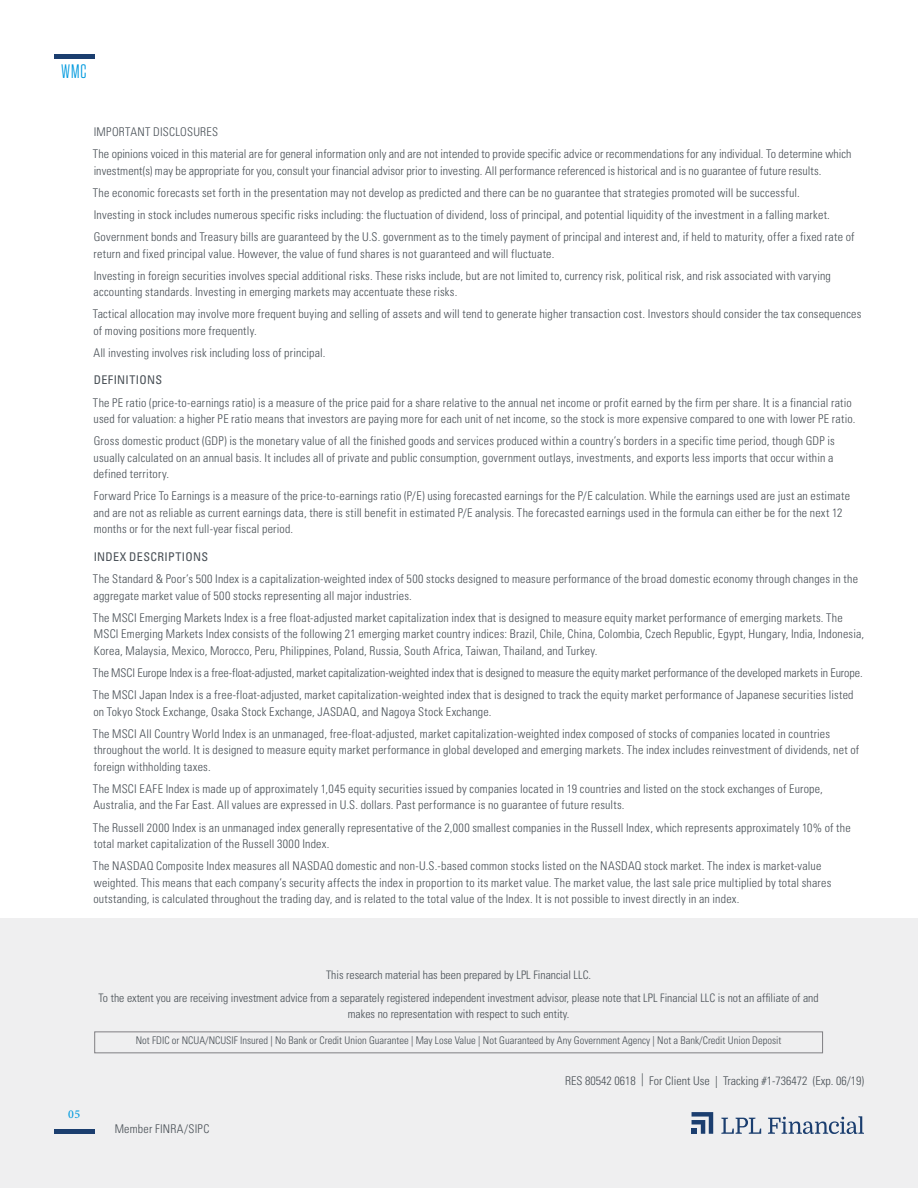
<style>
.page{position:relative;width:918px;height:1188px;background:#fff}
.page>*{position:absolute;margin:0;border:0;box-sizing:border-box;transform-origin:0 0}
.t1{font:19.5px "Tungsten Narrow";color:#009ade}
.t2{font:300 condensed 12px/16.5px "Univers LT Std";letter-spacing:.015em;color:#484f55}
.t3{font:condensed 12px "Univers LT Std";letter-spacing:.025em;color:#484f55}
.t4{font:500 12px "Minion Pro";color:#009ade}
.t5{font:300 condensed 11.7px/22.8px "Univers LT Std";color:#484f55;text-align:center}
.t6{font:300 condensed 10.5px "Univers LT Std";color:#484f55}
.s1{font-size:12.9px}
</style>
<div class="page">
<div style="left:0;top:918px;width:918px;height:270px;background:#efeff0"></div>
<div style="left:94px;top:1031px;width:729px;height:22px;border:1px solid #807f83"></div>
<hr style="left:54px;top:1130px;width:40px;height:4px;background:#1b3e6f">
<hr style="left:54px;top:54px;width:40px;height:4px;background:#1b3e6f">
<svg style="left:692px;top:1112px;width:21px;height:22px"></svg>
<svg style="left:721px;top:1118px;width:40px;height:16px"></svg>
<svg style="left:768px;top:1116px;width:96px;height:18px"></svg>
<h1 class="t1" style="left:61px;top:62px;width:27px">WMC</h1>
<p class="t2" style="left:93px;top:121px;width:760px;line-height:22.2px">IMPORTANT DISCLOSURES<br>The opinions voiced in this material are for general information only and are not intended to provide specific advice or recommendations for any individual. To determine which</p>
<p class="t2" style="left:93px;top:159px;width:763px;line-height:22.2px">investment(s) may be appropriate for you, consult your financial advisor prior to investing. All performance referenced is historical and is no guarantee of future results.<br>The economic forecasts set forth in the presentation may not develop as predicted and there can be no guarantee that strategies promoted will be successful.<br>Investing in stock includes numerous specific risks including: the fluctuation of dividend, loss of principal, and potential liquidity of the investment in a falling market.<br>Government bonds and Treasury bills are guaranteed by the U.S. government as to the timely payment of principal and interest and, if held to maturity, offer a fixed rate of</p>
<p class="t2" style="left:94px;top:242px;width:739px;line-height:22.2px">return and fixed principal value. However, the value of fund shares is not guaranteed and will fluctuate.<br>Investing in foreign securities involves special additional risks. These risks include, but are not limited to, currency risk, political risk, and risk associated with varying</p>
<p class="t2" style="left:93px;top:281px;width:770px;line-height:22.2px">accounting standards. Investing in emerging markets may accentuate these risks.<br>Tactical allocation may involve more frequent buying and selling of assets and will tend to generate higher transaction cost. Investors should consider the tax consequences</p>
<p class="t2" style="left:93px;top:320px;width:234px;line-height:22.2px">of moving positions more frequently.<br>All investing involves risk including loss of principal.</p>
<p class="t3" style="left:94px;top:373px;width:70px">DEFINITIONS</p>
<p class="t2" style="left:93px;top:394px;width:764px">The PE ratio (price-to-earnings ratio) is a measure of the price paid for a share relative to the annual net income or profit earned by the firm per share. It is a financial ratio used for valuation: a higher PE ratio means that investors are paying more for each unit of net income, so the stock is more expensive compared to one with lower PE ratio.</p>
<p class="t2" style="left:93px;top:433px;width:743px">Gross domestic product (GDP) is the monetary value of all the finished goods and services produced within a country’s borders in a specific time period, though GDP is usually calculated on an annual basis. It includes all of private and public consumption, government outlays, investments, and exports less imports that occur within a defined territory.</p>
<p class="t2" style="left:94px;top:488px;width:758px">Forward Price To Earnings is a measure of the price-to-earnings ratio (P/E) using forecasted earnings for the P/E calculation. While the earnings used are just an estimate and are not as reliable as current earnings data, there is still benefit in estimated P/E analysis. The forecasted earnings used in the formula can either be for the next 12 months or for the next full-year fiscal period.</p>
<p class="t3" style="left:94px;top:549px;width:116px">INDEX DESCRIPTIONS</p>
<p class="t2" style="left:93px;top:571px;width:767px">The Standard &amp; Poor’s 500 Index is a capitalization-weighted index of 500 stocks designed to measure performance of the broad domestic economy through changes in the aggregate market value of 500 stocks representing all major industries.</p>
<p class="t2" style="left:93px;top:609px;width:773px">The MSCI Emerging Markets Index is a free float-adjusted market capitalization index that is designed to measure equity market performance of emerging markets. The<br>MSCI Emerging Markets Index consists of the following 21 emerging market country indices: Brazil, Chile, China, Colombia, Czech Republic, Egypt, Hungary, India, Indonesia,<br>Korea, Malaysia, Mexico, Morocco, Peru, Philippines, Poland, Russia, South Africa, Taiwan, Thailand, and Turkey.</p>
<p class="t2" style="left:93px;top:662px;width:771px;line-height:22.2px">The MSCI Europe Index is a free-float-adjusted, market capitalization-weighted index that is designed to measure the equity market performance of the developed markets in Europe.<br>The MSCI Japan Index is a free-float-adjusted, market capitalization-weighted index that is designed to track the equity market performance of Japanese securities listed</p>
<p class="t2" style="left:93px;top:700px;width:739px;line-height:22.2px">on Tokyo Stock Exchange, Osaka Stock Exchange, JASDAQ, and Nagoya Stock Exchange.<br>The MSCI All Country World Index is an unmanaged, free-float-adjusted, market capitalization-weighted index composed of stocks of companies located in countries</p>
<p class="t2" style="left:94px;top:742px;width:767px">throughout the world. It is designed to measure equity market performance in global developed and emerging markets. The index includes reinvestment of dividends, net of foreign withholding taxes.</p>
<p class="t2" style="left:93px;top:780px;width:731px">The MSCI EAFE Index is made up of approximately 1,045 equity securities issued by companies located in 19 countries and listed on the stock exchanges of Europe,<br>Australia, and the Far East. All values are expressed in U.S. dollars. Past performance is no guarantee of future results.</p>
<p class="t2" style="left:93px;top:819px;width:759px">The Russell 2000 Index is an unmanaged index generally representative of the 2,000 smallest companies in the Russell Index, which represents approximately 10% of the total market capitalization of the Russell 3000 Index.</p>
<p class="t2" style="left:93px;top:858px;width:740px">The NASDAQ Composite Index measures all NASDAQ domestic and non-U.S.-based common stocks listed on the NASDAQ stock market. The index is market-value weighted. This means that each company’s security affects the index in proportion to its market value. The market value, the last sale price multiplied by total shares outstanding, is calculated throughout the trading day, and is related to the total value of the Index. It is not possible to invest directly in an index.</p>
<p class="t5" style="left:99px;top:964px;width:722px">This research material has been prepared by LPL Financial LLC.<br>To the extent you are receiving investment advice from a separately registered independent investment advisor, please note that LPL Financial LLC is not an affiliate of and</p>
<p class="t5" style="left:348px;top:1003px;width:223px">makes no representation with respect to such entity.</p>
<p class="t6" style="left:136px;top:1034px;width:647px">Not FDIC or NCUA/NCUSIF Insured | No Bank or Credit Union Guarantee | May Lose Value | Not Guaranteed by Any Government Agency | Not a Bank/Credit Union Deposit</p>
<p class="t4" style="left:68px;top:1106px;width:13px">05</p>
<p class="t2" style="left:115px;top:1121px;width:96px">Member FINRA/SIPC</p>
<p class="t2" style="left:565px;top:1072px;width:300px">RES 80542 0618 <span class="s1">|</span> For Client Use | Tracking #1-736472 (Exp. 06/19)</p>
</div>
